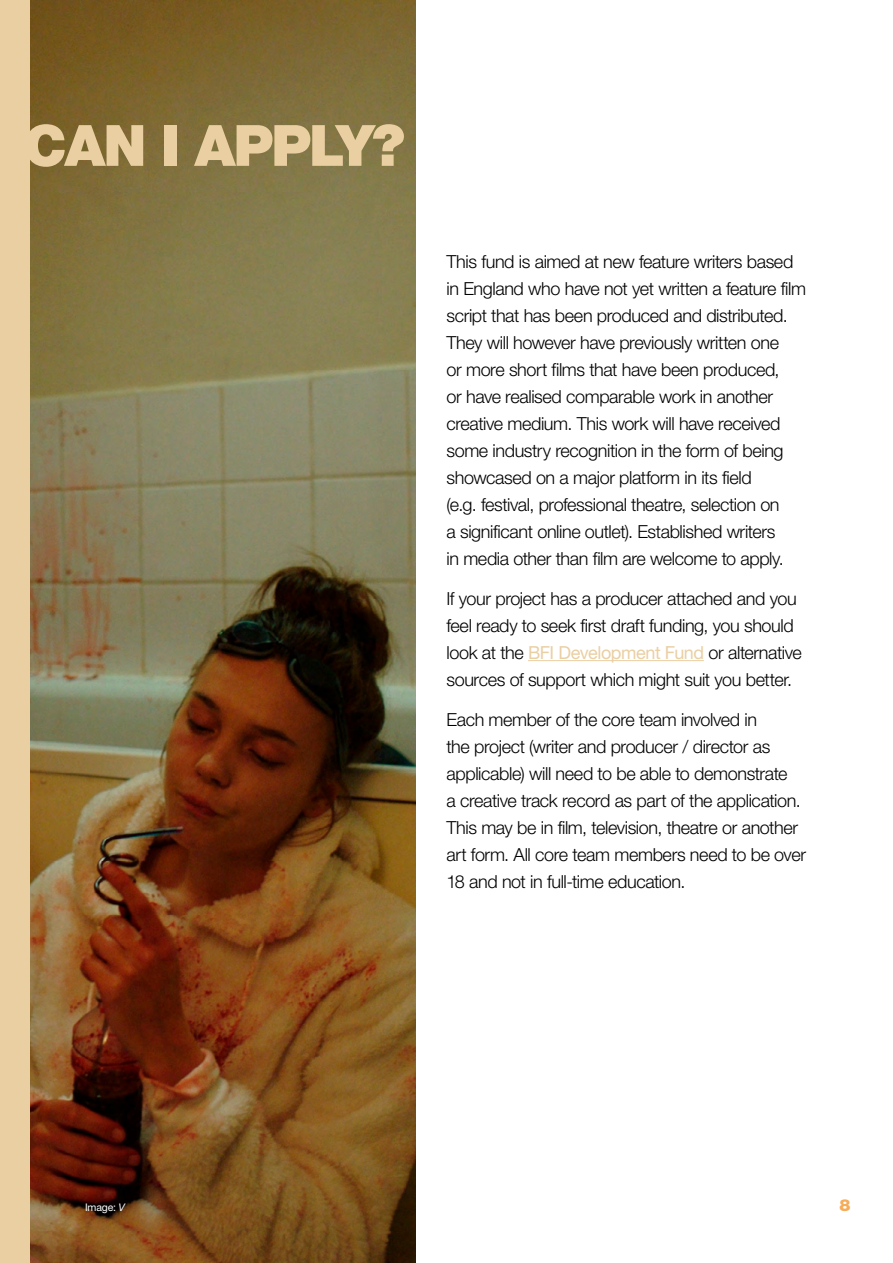
<style>
.page{position:relative;width:893px;height:1263px;background:#fff}
.page>*{position:absolute;margin:0;border:0;box-sizing:border-box;transform-origin:0 0}
.t1{font:900 57px "Helvetica Neue LT Std";letter-spacing:-.04em;color:#eacfa3}
.t2{font:300 18px/27px "Helvetica Neue LT Std";letter-spacing:-.02em;color:#000}
.t3{font:900 16.5px "Helvetica Neue LT Std";color:#f6ac59}
.t4{font:10.5px "Helvetica Neue LT Std";letter-spacing:-.015em;color:#fff}
.s1{font-weight:400;color:#eacfa3}
.s2{font-style:italic}
</style>
<div class="page">
<img style="left:30px;top:0;width:386px;height:1263px">
<div style="left:0;top:0;width:30px;height:1263px;background:#eacfa3"></div>
<hr style="left:528px;top:660px;width:176px;height:1px;background:#eacfa3">
<h1 class="t1" style="left:23px;top:112px;width:383px">CAN I APPLY?</h1>
<p class="t2" style="left:446px;top:248px;width:361px">This fund is aimed at new feature writers based in England who have not yet written a feature film script that has been produced and distributed.<br>They will however have previously written one<br>or more short films that have been produced,<br>or have realised comparable work in another creative medium. This work will have received some industry recognition in the form of being showcased on a major platform in its field<br>(e.g. festival, professional theatre, selection on<br>a significant online outlet). Established writers<br>in media other than film are welcome to apply.</p>
<p class="t2" style="left:446px;top:584px;width:357px">If your project has a producer attached and you feel ready to seek first draft funding, you should look at the <span class="s1">BFI Development Fund</span> or alternative sources of support which might suit you better.</p>
<p class="t2" style="left:446px;top:705px;width:361px">Each member of the core team involved in<br>the project (writer and producer / director as applicable) will need to be able to demonstrate<br>a creative track record as part of the application.<br>This may be in film, television, theatre or another art form. All core team members need to be over 18 and not in full-time education.</p>
<p class="t4" style="left:85px;top:1201px;width:41px">Image: <span class="s2">V</span></p>
<p class="t3" style="left:839px;top:1196px;width:13px">8</p>
</div>
